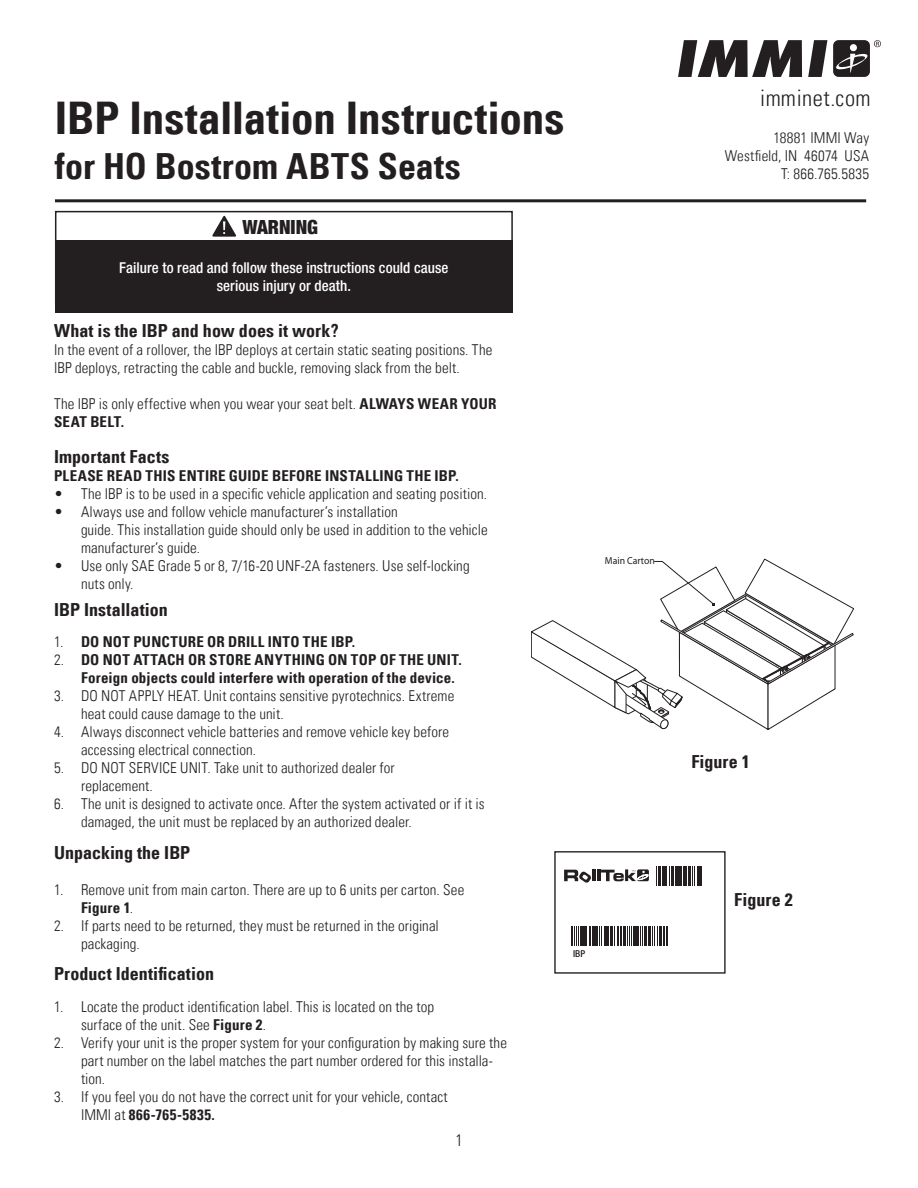
<style>
.page{position:relative;width:918px;height:1188px;background:#fff}
.page>*{position:absolute;margin:0;border:0;box-sizing:border-box;transform-origin:0 0}
.t1{font:700 condensed 45px "Univers LT";color:#231f20}
.t2{font:700 condensed 36px "Univers LT";letter-spacing:.005em;color:#231f20}
.t3{font:300 condensed 22.65px "Univers LT";letter-spacing:.025em;color:#231f20}
.t4{font:900 condensed 19.5px "Helvetica Neue";color:#231f20}
.t5{font:700 condensed 18px "Univers LT";letter-spacing:.005em;color:#231f20}
.t6{font:300 condensed 16.5px "Univers LT";color:#231f20}
.t7{font:300 condensed 15px/18px "Univers LT";letter-spacing:.005em;color:#231f20}
.t8{font:700 condensed 15px/18px "Univers LT";letter-spacing:.015em;color:#231f20}
.t9{font:500 condensed 15px/18px "Helvetica Neue LT Std";letter-spacing:.005em;color:#fff;text-align:center}
.t10{font:condensed 10.2px "Helvetica Neue";color:#231f20;scale:.95 1}
.t11{font:500 condensed 9.45px "Helvetica Neue";color:#231f20}
.s1{font-weight:700}
.s2{font-weight:300}
</style>
<div class="page">
<svg style="left:678px;top:40px;width:124px;height:37px"></svg>
<svg style="left:808px;top:40px;width:19px;height:37px"></svg>
<svg style="left:874px;top:40px;width:7px;height:7px"></svg>
<div style="left:833px;top:40px;width:37px;height:37px;background:#231f20;border-radius:6px"></div>
<div style="left:850px;top:44px;width:7px;height:7px;background:#fff;border-radius:50%"></div>
<svg style="left:836px;top:53px;width:32px;height:20px"></svg>
<hr style="left:55px;top:199px;width:811px;height:3px;background:#231f20">
<svg style="left:531px;top:558px;width:323px;height:172px"></svg>
<div style="left:554px;top:851px;width:172px;height:123px;background:#fff;border:1px solid #231f20"></div>
<svg style="left:656px;top:867px;width:46px;height:19px"></svg>
<svg style="left:571px;top:926px;width:97px;height:19px"></svg>
<svg style="left:564px;top:869px;width:85px;height:14px"></svg>
<div style="left:55px;top:211px;width:458px;height:94px;border:2px solid #231f20"></div>
<div style="left:55px;top:241px;width:458px;height:72px;background:#231f20"></div>
<svg style="left:212px;top:216px;width:24px;height:21px"></svg>
<h1 class="t1" style="left:55px;top:91px;width:511px">IBP Installation Instructions</h1>
<h2 class="t2" style="left:55px;top:144px;width:407px">for HO Bostrom ABTS Seats</h2>
<h3 class="t4" style="left:242px;top:211px;width:77px">WARNING</h3>
<p class="t9" style="left:119px;top:258px;width:331px">Failure to read and follow these instructions could cause serious injury or death.</p>
<p class="t5" style="left:54px;top:319px;width:286px">What is the IBP and how does it work?</p>
<p class="t7" style="left:54px;top:341px;width:440px">In the event of a rollover, the IBP deploys at certain static seating positions. The<br>IBP deploys, retracting the cable and buckle, removing slack from the belt.</p>
<p class="t7" style="left:54px;top:395px;width:444px">The IBP is only effective when you wear your seat belt. <span class="s1">ALWAYS WEAR YOUR<br>SEAT BELT.</span></p>
<p class="t5" style="left:54px;top:445px;width:117px">Important Facts</p>
<p class="t8" style="left:54px;top:467px;width:406px">PLEASE READ THIS ENTIRE GUIDE BEFORE INSTALLING THE IBP.</p>
<p class="t7" style="left:54px;top:485px;width:435px">• The IBP is to be used in a specific vehicle application and seating position.</p>
<p class="t7" style="left:81px;top:503px;width:408px;text-indent:-27px">• Always use and follow vehicle manufacturer’s installation<br>guide. This installation guide should only be used in addition to the vehicle manufacturer’s guide.</p>
<p class="t7" style="left:81px;top:557px;width:390px;text-indent:-27px">• Use only SAE Grade 5 or 8, 7/16-20 UNF-2A fasteners. Use self-locking nuts only.</p>
<p class="t5" style="left:54px;top:598px;width:115px">IBP Installation</p>
<p class="t8" style="left:54px;top:633px;width:303px"><span class="s2">1.</span> DO NOT PUNCTURE OR DRILL INTO THE IBP.</p>
<p class="t8" style="left:81px;top:651px;width:382px;text-indent:-27px"><span class="s2">2.</span> DO NOT ATTACH OR STORE ANYTHING ON TOP OF THE UNIT.<br>Foreign objects could interfere with operation of the device.</p>
<p class="t7" style="left:81px;top:687px;width:375px;text-indent:-27px">3. DO NOT APPLY HEAT. Unit contains sensitive pyrotechnics. Extreme heat could cause damage to the unit.</p>
<p class="t7" style="left:81px;top:723px;width:370px;text-indent:-27px">4. Always disconnect vehicle batteries and remove vehicle key before accessing electrical connection.</p>
<p class="t7" style="left:81px;top:759px;width:315px;text-indent:-27px">5. DO NOT SERVICE UNIT. Take unit to authorized dealer for replacement.</p>
<p class="t7" style="left:81px;top:795px;width:405px;text-indent:-27px">6. The unit is designed to activate once. After the system activated or if it is damaged, the unit must be replaced by an authorized dealer.</p>
<p class="t5" style="left:54px;top:841px;width:138px">Unpacking the IBP</p>
<p class="t7" style="left:81px;top:881px;width:385px;text-indent:-27px">1. Remove unit from main carton. There are up to 6 units per carton. See<br><span class="s1">Figure 1</span>.</p>
<p class="t7" style="left:81px;top:917px;width:359px;text-indent:-27px">2. If parts need to be returned, they must be returned in the original packaging.</p>
<p class="t5" style="left:54px;top:963px;width:162px">Product Identification</p>
<p class="t7" style="left:81px;top:998px;width:355px;text-indent:-27px">1. Locate the product identification label. This is located on the top surface of the unit. See <span class="s1">Figure 2</span>.</p>
<p class="t7" style="left:81px;top:1034px;width:428px;text-indent:-27px">2. Verify your unit is the proper system for your configuration by making sure the part number on the label matches the part number ordered for this installa&shy;tion.</p>
<p class="t7" style="left:81px;top:1088px;width:368px;text-indent:-27px">3. If you feel you do not have the correct unit for your vehicle, contact<br>IMMI at <span class="s1">866-765-5835.</span></p>
<p class="t6" style="left:455px;top:1130px;width:9px">1</p>
<p class="t11" style="left:573px;top:948px;width:13px">IBP</p>
<p class="t10" style="left:605px;top:554px;width:54px">Main Carton</p>
<h3 class="t3" style="left:760px;top:85px;width:112px">imminet.com</h3>
<p class="t7" style="left:725px;top:129px;width:146px;text-align:right">18881 IMMI Way<br>Westfield, IN 46074 USA<br>T: 866.765.5835</p>
<p class="t5" style="left:691px;top:750px;width:60px">Figure 1</p>
<p class="t5" style="left:734px;top:888px;width:60px">Figure 2</p>
</div>
